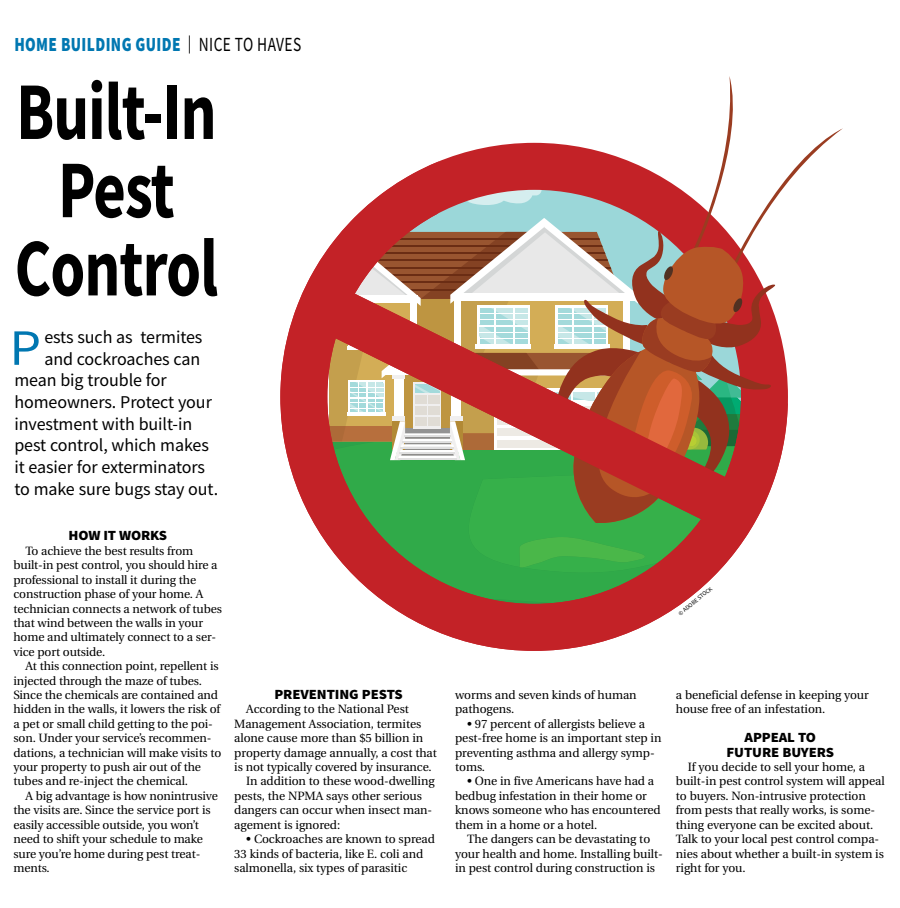
<style>
.page{position:relative;width:900px;height:908px;background:#fff}
.page>*{position:absolute;margin:0;border:0;box-sizing:border-box;transform-origin:0 0}
.t1{font:700 81.8px/78.2px "Source Sans Pro";letter-spacing:-.015em;color:#000;text-align:center;scale:.77 1}
.t2{font:50.9px "Source Sans Pro";color:#0077b1;scale:1.1 1}
.t3{font:900 20px "Source Sans Pro";letter-spacing:.025em;color:#0077b1;scale:.77 1}
.t4{font:18px "Source Sans Pro";letter-spacing:-.005em;color:#000}
.t5{font:900 14px/14.4px "Source Sans Pro";letter-spacing:-.005em;color:#000;text-align:center;scale:1.05 1}
.t6{font:12px/14.4px "Utopia";letter-spacing:-.005em;color:#000}
.t7{font:6px "Source Sans Pro";color:#000}
.s1{font-weight:400;font-size:18px;color:#000}
.s2{font-weight:400;color:#000}
</style>
<div class="page">
<svg style="left:440px;top:76px;width:403px;height:106px"></svg>
<svg style="left:280px;top:161px;width:508px;height:489px"></svg>
<svg style="left:306px;top:280px;width:449px;height:255px;background:#a47452"></svg>
<h3 class="t3" style="left:14px;top:31px;width:374px">HOME BUILDING GUIDE <span class="s1">|</span> <span class="s2">NICE TO HAVES</span></h3>
<h1 class="t1" style="left:15px;top:71px;width:266px">Built-In<br>Pest<br>Control</h1>
<h2 class="t2" style="left:9px;top:315px;width:30px">P</h2>
<h3 class="t4" style="left:44px;top:325px;width:160px">ests such as termites</h3>
<h3 class="t4" style="left:44px;top:347px;width:157px">and cockroaches can</h3>
<h3 class="t4" style="left:14px;top:369px;width:154px">mean big trouble for</h3>
<h3 class="t4" style="left:14px;top:390px;width:199px">homeowners. Protect your</h3>
<h3 class="t4" style="left:14px;top:412px;width:179px">investment with built-in</h3>
<h3 class="t4" style="left:14px;top:433px;width:196px">pest control, which makes</h3>
<h3 class="t4" style="left:14px;top:455px;width:192px">it easier for exterminators</h3>
<h3 class="t4" style="left:14px;top:477px;width:205px">to make sure bugs stay out.</h3>
<p class="t5" style="left:69px;top:528px;width:95px">HOW IT WORKS</p>
<p class="t6" style="left:14px;top:543px;width:210px;text-indent:12px">To achieve the best results from built-in pest control, you should hire a professional to install it during the construction phase of your home. A technician connects a network of tubes that wind between the walls in your home and ultimately connect to a ser&shy;vice port outside.</p>
<p class="t6" style="left:14px;top:659px;width:210px;text-indent:12px">At this connection point, repellent is injected through the maze of tubes.<br>Since the chemicals are contained and hidden in the walls, it lowers the risk of a pet or small child getting to the poi&shy;son. Under your service’s recommen&shy;dations, a technician will make visits to your property to push air out of the tubes and re-inject the chemical.</p>
<p class="t6" style="left:14px;top:788px;width:206px;text-indent:12px">A big advantage is how nonintrusive the visits are. Since the service port is easily accessible outside, you won’t need to shift your schedule to make sure you’re home during pest treat&shy;ments.</p>
<p class="t5" style="left:274px;top:686px;width:124px">PREVENTING PESTS</p>
<p class="t6" style="left:246px;top:702px;width:164px">According to the National Pest</p>
<p class="t6" style="left:234px;top:716px;width:189px">Management Association, termites</p>
<p class="t6" style="left:234px;top:731px;width:190px">alone cause more than $5 billion in</p>
<p class="t6" style="left:234px;top:745px;width:204px">property damage annually, a cost that</p>
<p class="t6" style="left:234px;top:759px;width:199px">is not typically covered by insurance.</p>
<p class="t6" style="left:246px;top:774px;width:190px">In addition to these wood-dwelling</p>
<p class="t6" style="left:234px;top:788px;width:189px">pests, the NPMA says other serious</p>
<p class="t6" style="left:234px;top:803px;width:200px">dangers can occur when insect man-</p>
<p class="t6" style="left:234px;top:817px;width:107px">agement is ignored:</p>
<p class="t6" style="left:234px;top:831px;width:202px;text-indent:12px">• Cockroaches are known to spread<br>33 kinds of bacteria, like E. coli and salmonella, six types of parasitic</p>
<p class="t7" style="left:677px;top:611px;width:43px;rotate:-39deg">© ADOBE STOCK</p>
<p class="t6" style="left:455px;top:687px;width:183px">worms and seven kinds of human pathogens.</p>
<p class="t6" style="left:455px;top:716px;width:208px;text-indent:12px">• 97 percent of allergists believe a pest-free home is an important step in preventing asthma and allergy symp&shy;toms.</p>
<p class="t6" style="left:455px;top:774px;width:207px;text-indent:12px">• One in five Americans have had a bedbug infestation in their home or knows someone who has encountered them in a home or a hotel.</p>
<p class="t6" style="left:455px;top:831px;width:209px;text-indent:12px">The dangers can be devastating to your health and home. Installing built&shy;in pest control during construction is</p>
<p class="t6" style="left:676px;top:687px;width:194px">a beneficial defense in keeping your house free of an infestation.</p>
<p class="t5" style="left:726px;top:730px;width:104px">APPEAL TO<br>FUTURE BUYERS</p>
<p class="t6" style="left:676px;top:759px;width:210px;text-indent:12px">If you decide to sell your home, a built-in pest control system will appeal to buyers. Non-intrusive protection from pests that really works, is some&shy;thing everyone can be excited about.<br>Talk to your local pest control compa&shy;nies about whether a built-in system is right for you.</p>
</div>
